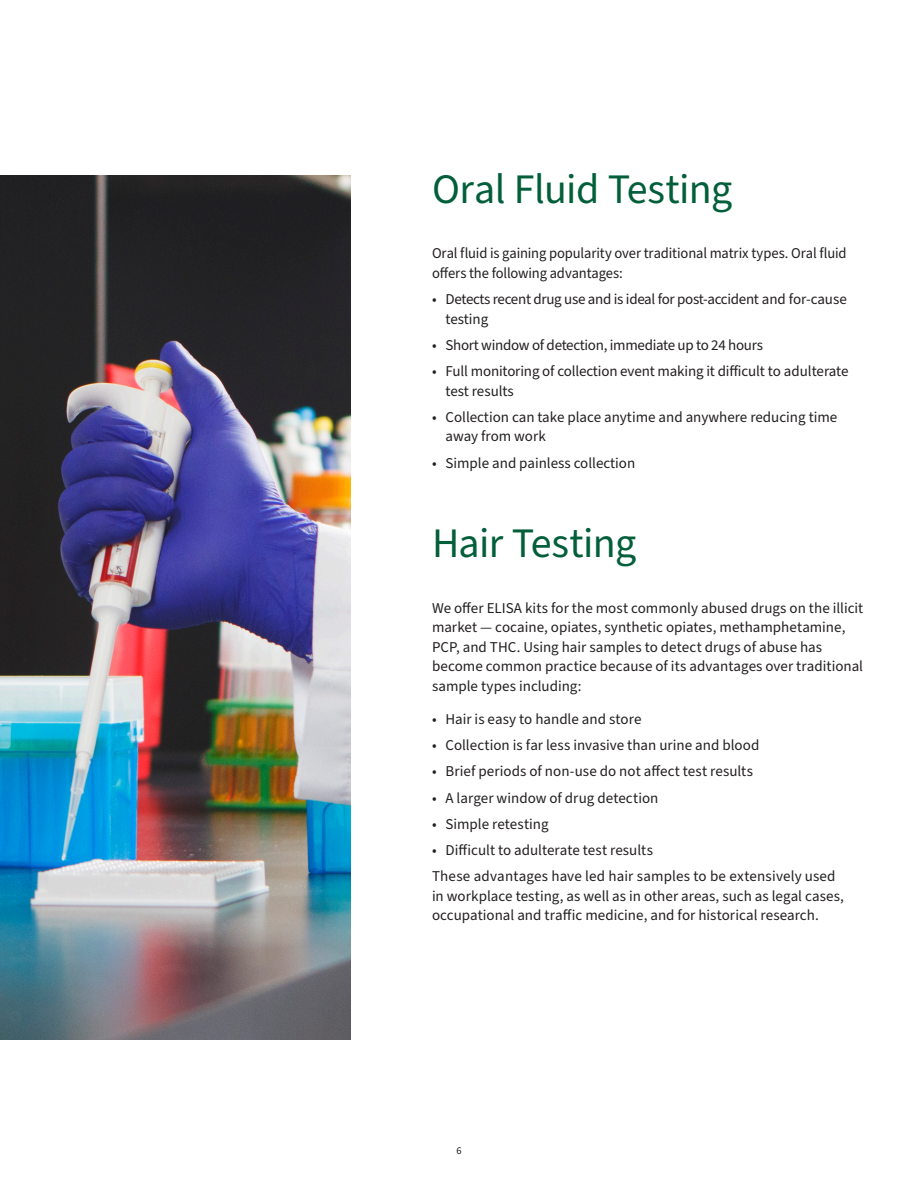
<style>
.page{position:relative;width:918px;height:1188px;background:#fff}
.page>*{position:absolute;margin:0;border:0;box-sizing:border-box;transform-origin:0 0}
.t1{font:42px "Source Sans Pro";letter-spacing:-.015em;color:#035e3a}
.Body_Text-Product_List{font:15px/19.5px "Source Sans Pro";color:#231f20}
.Body_Text-Product_List-2{font:15px/19.5px "Source Sans Pro";letter-spacing:-.02em;color:#231f20}
.t2{font:10.5px "Source Sans Pro";color:#231f20}
</style>
<div class="page">
<img style="left:0;top:176px;width:351px;height:864px">
<p class="t1" style="left:432px;top:161px;width:302px">Oral Fluid Testing</p>
<p class="Body_Text-Product_List" style="left:432px;top:244px;width:416px">Oral fluid is gaining popularity over traditional matrix types. Oral fluid offers the following advantages:</p>
<p class="Body_Text-Product_List-2" style="left:446px;top:290px;width:403px;text-indent:-14px">• Detects recent drug use and is ideal for post-accident and for-cause testing</p>
<p class="Body_Text-Product_List-2" style="left:432px;top:336px;width:332px">• Short window of detection, immediate up to 24 hours</p>
<p class="Body_Text-Product_List" style="left:446px;top:362px;width:405px;text-indent:-14px">• Full monitoring of collection event making it difficult to adulterate test results</p>
<p class="Body_Text-Product_List" style="left:446px;top:408px;width:393px;text-indent:-14px">• Collection can take place anytime and anywhere reducing time away from work</p>
<p class="Body_Text-Product_List" style="left:432px;top:453px;width:205px">• Simple and painless collection</p>
<p class="t1" style="left:432px;top:515px;width:206px">Hair Testing</p>
<p class="Body_Text-Product_List" style="left:432px;top:599px;width:433px">We offer ELISA kits for the most commonly abused drugs on the illicit market — cocaine, opiates, synthetic opiates, methamphetamine, PCP, and THC. Using hair samples to detect drugs of abuse has become common practice because of its advantages over traditional sample types including:</p>
<p class="Body_Text-Product_List" style="left:432px;top:710px;width:211px">• Hair is easy to handle and store</p>
<p class="Body_Text-Product_List" style="left:432px;top:736px;width:329px">• Collection is far less invasive than urine and blood</p>
<p class="Body_Text-Product_List" style="left:432px;top:762px;width:323px">• Brief periods of non-use do not affect test results</p>
<p class="Body_Text-Product_List" style="left:432px;top:788px;width:228px">• A larger window of drug detection</p>
<p class="Body_Text-Product_List" style="left:432px;top:815px;width:118px">• Simple retesting</p>
<p class="Body_Text-Product_List" style="left:432px;top:841px;width:222px">• Difficult to adulterate test results</p>
<p class="Body_Text-Product_List" style="left:432px;top:867px;width:414px">These advantages have led hair samples to be extensively used in workplace testing, as well as in other areas, such as legal cases, occupational and traffic medicine, and for historical research.</p>
<p class="t2" style="left:456px;top:1144px;width:7px">6</p>
</div>
